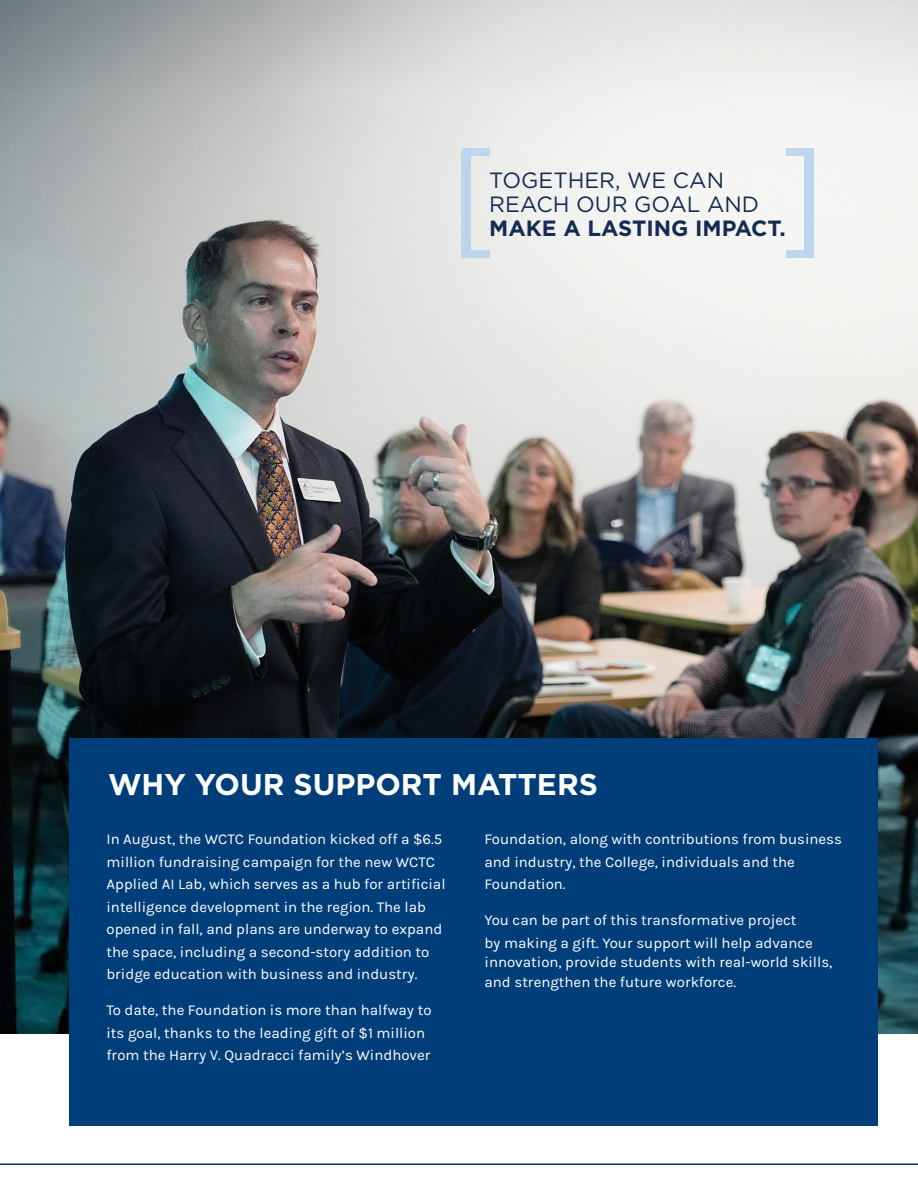
<style>
.page{position:relative;width:918px;height:1188px;background:#fff}
.page>*{position:absolute;margin:0;border:0;box-sizing:border-box;transform-origin:0 0}
.t1{font:700 30px "Gotham";color:#fff}
.t2{font:22.05px "Gotham";color:#152b51}
.t3{font:700 22.05px "Gotham";color:#152b51}
.t4{font:15px/22.5px "Karla";color:#fff}
</style>
<div class="page">
<img style="left:0;top:0;width:918px;height:1034px">
<div style="left:69px;top:738px;width:809px;height:387px;background:#003e7a"></div>
<div style="left:462px;top:152px;width:9px;height:105px;background:#bed5ee"></div>
<div style="left:462px;top:148px;width:27px;height:8px;background:#bed5ee"></div>
<div style="left:462px;top:250px;width:27px;height:7px;background:#bed5ee"></div>
<div style="left:805px;top:152px;width:9px;height:105px;background:#bed5ee"></div>
<div style="left:786px;top:148px;width:28px;height:8px;background:#bed5ee"></div>
<div style="left:786px;top:250px;width:28px;height:7px;background:#bed5ee"></div>
<hr style="left:0;top:1163px;width:918px;height:2px;background:#152b51">
<p class="t2" style="left:489px;top:166px;width:236px">TOGETHER, WE CAN</p>
<p class="t2" style="left:489px;top:190px;width:271px">REACH OUR GOAL AND</p>
<p class="t3" style="left:489px;top:213px;width:298px">MAKE A LASTING IMPACT.</p>
<p class="t1" style="left:108px;top:764px;width:491px">WHY YOUR SUPPORT MATTERS</p>
<p class="t4" style="left:106px;top:828px;width:341px">In August, the WCTC Foundation kicked off a $6.5 million fundraising campaign for the new WCTC Applied AI Lab, which serves as a hub for artificial intelligence development in the region. The lab opened in fall, and plans are underway to expand the space, including a second-story addition to bridge education with business and industry.</p>
<p class="t4" style="left:106px;top:999px;width:327px">To date, the Foundation is more than halfway to its goal, thanks to the leading gift of $1 million from the Harry V. Quadracci family’s Windhover</p>
<p class="t4" style="left:485px;top:828px;width:359px">Foundation, along with contributions from business and industry, the College, individuals and the<br>Foundation.</p>
<p class="t4" style="left:485px;top:909px;width:330px">You can be part of this transformative project by making a gift. Your support will help advance</p>
<p class="t4" style="left:485px;top:953px;width:349px;line-height:19.5px">innovation, provide students with real-world skills, and strengthen the future workforce.</p>
</div>
